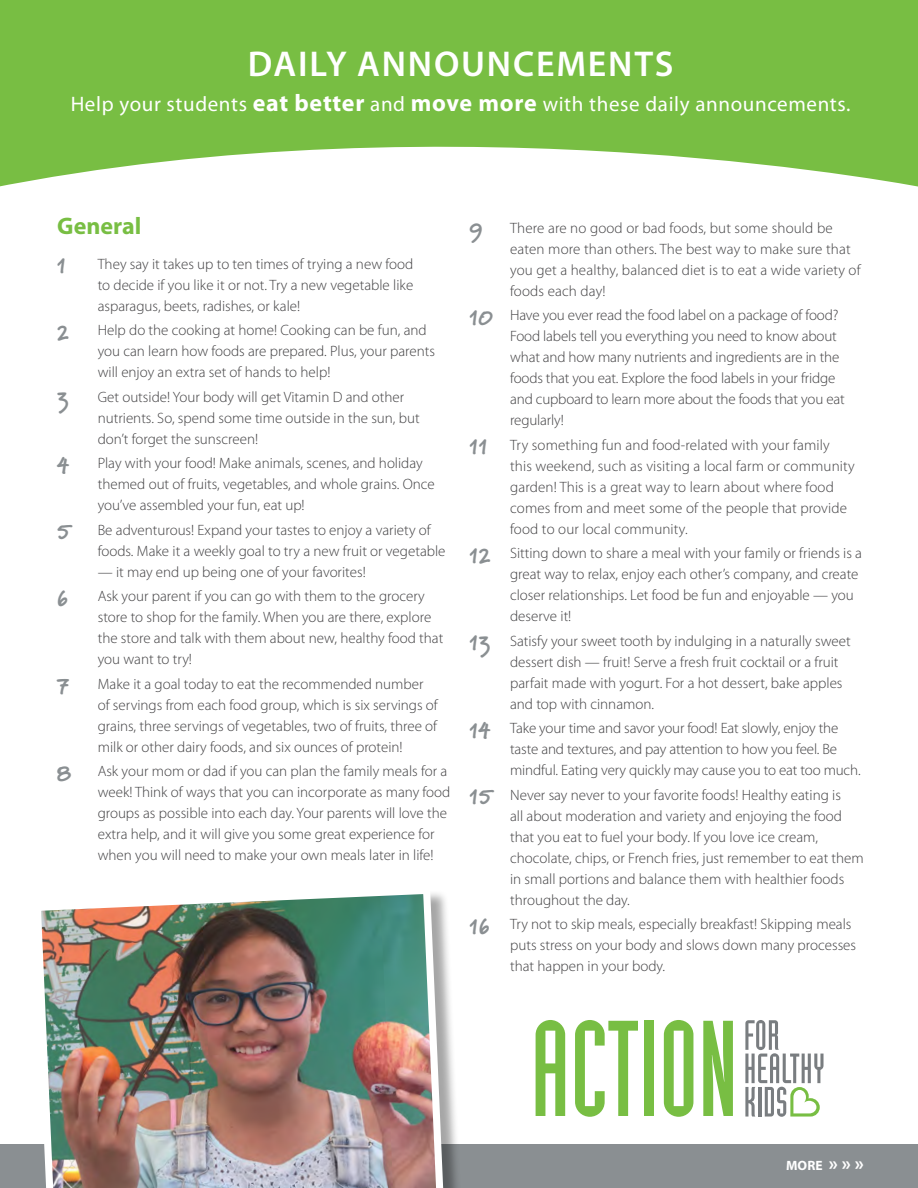
<style>
.page{position:relative;width:918px;height:1188px;background:#fff}
.page>*{position:absolute;margin:0;border:0;box-sizing:border-box;transform-origin:0 0}
.t1{font:600 36px "Myriad Pro";letter-spacing:.05em;color:#fff}
.Header1{font:700 24px "Myriad Pro";color:#78be43}
.Numbered_List{font:900 22.5px "Marydale";color:#8a8f92}
.t2{font:21px "Myriad Pro";letter-spacing:.03em;color:#fff}
.Numbered_List-2{font:300 15px/21px "Myriad Pro";color:#414042}
.t3{font:700 13.5px "Myriad Pro";color:#fff}
.s1{font-weight:700;font-size:24px}
.s2{font-family:"Marydale";font-weight:900;font-size:22.5px;color:#8a8f92}
.s3{font-size:19.5px}
</style>
<div class="page">
<div style="left:0;top:1145px;width:918px;height:43px;background:#8a8f92"></div>
<svg style="left:0;top:0;width:918px;height:187px;background:#8bc75e"></svg>
<svg style="left:536px;top:1020px;width:29px;height:96px"></svg>
<svg style="left:575px;top:1020px;width:63px;height:97px"></svg>
<div style="left:644px;top:1021px;width:10px;height:95px;background:#78be43"></div>
<svg style="left:664px;top:1020px;width:29px;height:97px"></svg>
<svg style="left:703px;top:1021px;width:30px;height:95px"></svg>
<svg style="left:745px;top:1020px;width:79px;height:97px"></svg>
<div style="left:36px;top:889px;width:429px;height:299px;background:#000;opacity:.35"></div>
<img style="left:30px;top:889px;width:420px;height:299px">
<p class="t1" style="left:248px;top:41px;width:427px">DAILY ANNOUNCEMENTS</p>
<p class="t2" style="left:71px;top:91px;width:781px">Help your students <span class="s1">eat better</span> and <span class="s1">move more</span> with these daily announcements.</p>
<p class="Header1" style="left:57px;top:210px;width:86px">General</p>
<p class="Numbered_List" style="left:57px;top:252px;width:11px">1</p>
<p class="Numbered_List-2" style="left:98px;top:253px;width:317px;text-align:justify">They say it takes up to ten times of trying a new food to decide if you like it or not. Try a new vegetable like asparagus, beets, radishes, or kale!</p>
<p class="Numbered_List" style="left:57px;top:319px;width:14px">2</p>
<p class="Numbered_List-2" style="left:98px;top:320px;width:339px">Help do the cooking at home! Cooking can be fun, and you can learn how foods are prepared. Plus, your parents will enjoy an extra set of hands to help!</p>
<p class="Numbered_List" style="left:57px;top:385px;width:14px">3</p>
<p class="Numbered_List-2" style="left:98px;top:386px;width:323px">Get outside! Your body will get Vitamin D and other nutrients. So, spend some time outside in the sun, but don’t forget the sunscreen!</p>
<p class="Numbered_List-2" style="left:98px;top:453px;width:339px;text-indent:-41px"><span class="s2">4</span> Play with your food! Make animals, scenes, and holiday themed out of fruits, vegetables, and whole grains. Once you’ve assembled your fun, eat up!</p>
<p class="Numbered_List-2" style="left:98px;top:519px;width:349px;text-indent:-41px"><span class="s2">5</span> Be adventurous! Expand your tastes to enjoy a variety of foods. Make it a weekly goal to try a new fruit or vegetable</p>
<p class="Numbered_List-2" style="left:98px;top:561px;width:270px">— it may end up being one of your favorites!</p>
<p class="Numbered_List" style="left:57px;top:585px;width:13px">6</p>
<p class="Numbered_List-2" style="left:98px;top:586px;width:347px">Ask your parent if you can go with them to the grocery store to shop for the family. When you are there, explore the store and talk with them about new, healthy food that you want to try!</p>
<p class="Numbered_List-2" style="left:98px;top:673px;width:342px;text-indent:-41px"><span class="s2">7</span> Make it a goal today to eat the recommended number of servings from each food group, which is six servings of grains, three servings of vegetables, two of fruits, three of milk or other dairy foods, and six ounces of protein!</p>
<p class="Numbered_List-2" style="left:98px;top:761px;width:354px;text-indent:-41px"><span class="s2">8</span> Ask your mom or dad if you can plan the family meals for a week! Think of ways that you can incorporate as many food groups as possible into each day. Your parents will love the extra help, and it will give you some great experience for when you will need to make your own meals later in life!</p>
<p class="Numbered_List-2" style="left:510px;top:218px;width:352px;text-indent:-40px"><span class="s2">9</span> There are no good or bad foods, but some should be eaten more than others. The best way to make sure that you get a healthy, balanced diet is to eat a wide variety of foods each day!</p>
<p class="Numbered_List-2" style="left:510px;top:305px;width:336px;text-indent:-40px"><span class="s2">10</span> Have you ever read the food label on a package of food?<br>Food labels tell you everything you need to know about what and how many nutrients and ingredients are in the foods that you eat. Explore the food labels in your fridge and cupboard to learn more about the foods that you eat regularly!</p>
<p class="Numbered_List-2" style="left:510px;top:435px;width:346px;text-indent:-40px"><span class="s2">11</span> Try something fun and food-related with your family this weekend, such as visiting a local farm or community garden! This is a great way to learn about where food comes from and meet some of the people that provide food to our local community.</p>
<p class="Numbered_List-2" style="left:510px;top:543px;width:353px;text-indent:-40px"><span class="s2">12</span> Sitting down to share a meal with your family or friends is a great way to relax, enjoy each other’s company, and create closer relationships. Let food be fun and enjoyable — you deserve it!</p>
<p class="Numbered_List-2" style="left:510px;top:631px;width:342px;text-indent:-40px"><span class="s2">13</span> Satisfy your sweet tooth by indulging in a naturally sweet dessert dish — fruit! Serve a fresh fruit cocktail or a fruit parfait made with yogurt. For a hot dessert, bake apples and top with cinnamon.</p>
<p class="Numbered_List-2" style="left:510px;top:718px;width:352px;text-indent:-40px"><span class="s2">14</span> Take your time and savor your food! Eat slowly, enjoy the taste and textures, and pay attention to how you feel. Be mindful. Eating very quickly may cause you to eat too much.</p>
<p class="Numbered_List-2" style="left:510px;top:785px;width:355px;text-indent:-40px"><span class="s2">15</span> Never say never to your favorite foods! Healthy eating is<br>all about moderation and variety and enjoying the food that you eat to fuel your body. If you love ice cream, chocolate, chips, or French fries, just remember to eat them in small portions and balance them with healthier foods throughout the day.</p>
<p class="Numbered_List-2" style="left:510px;top:914px;width:348px;text-indent:-40px"><span class="s2">16</span> Try not to skip meals, especially breakfast! Skipping meals puts stress on your body and slows down many processes that happen in your body.</p>
<p class="t3" style="left:786px;top:1156px;width:79px">MORE <span class="s3">» » »</span></p>
</div>
